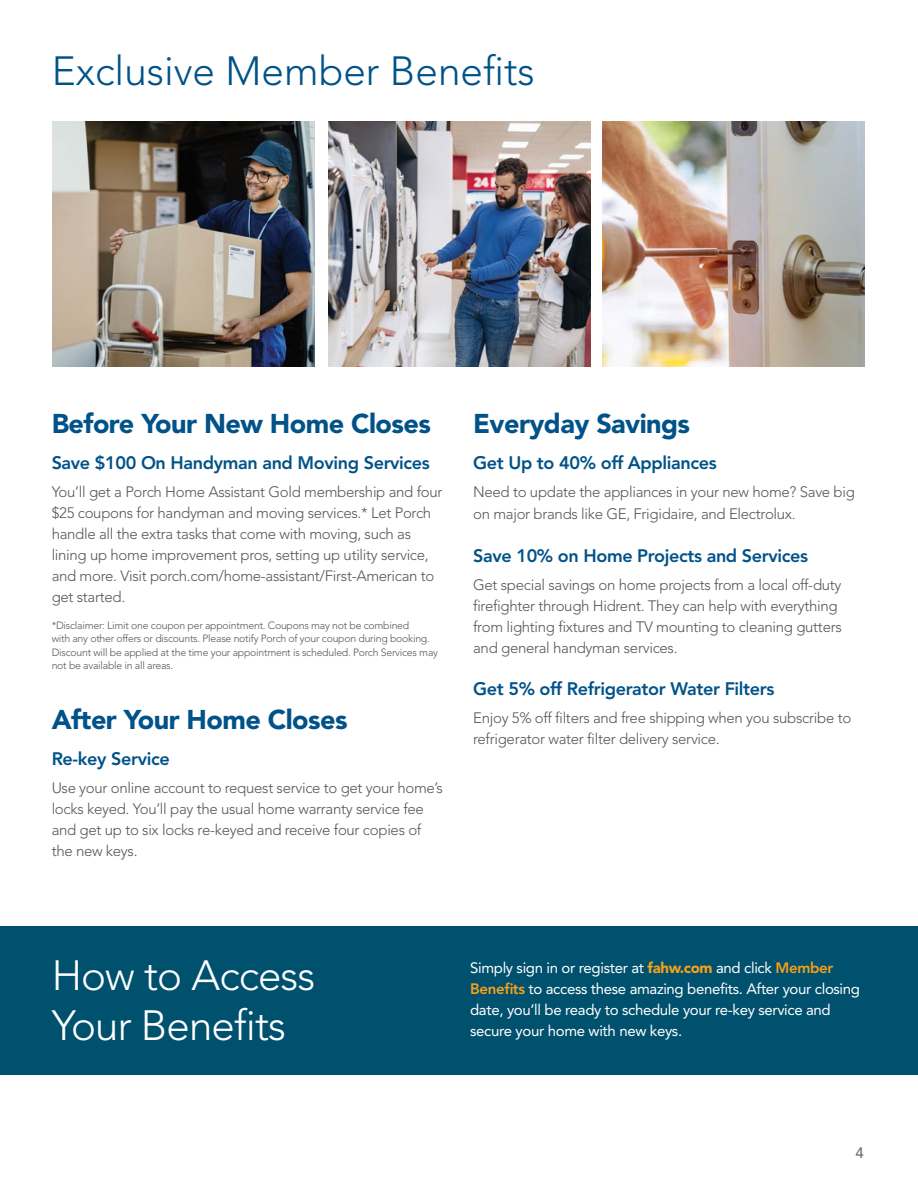
<style>
.page{position:relative;width:918px;height:1188px;background:#fff}
.page>*{position:absolute;margin:0;border:0;box-sizing:border-box;transform-origin:0 0}
.t1{font:300 42px/49.5px "Avenir LT Std";letter-spacing:-.02em;color:#fff}
.t2{font:300 40.5px "Avenir LT Std";color:#005288}
.t3{font:900 27px "Avenir LT Std";letter-spacing:-.02em;color:#005288}
.t4{font:800 18px "Avenir LT Std";letter-spacing:-.02em;color:#005288}
.t5{font:300 15px/21px "Avenir LT Std";letter-spacing:-.02em;color:#565659}
.t6{font:15px/21px "Avenir LT Std";letter-spacing:-.025em;color:#fff}
.t7{font:500 15px "Avenir LT Std";color:#6d6e71}
.t8{font:300 10.5px/13.5px "Avenir LT Std";letter-spacing:-.025em;color:#54575a}
.s1{font-weight:900;color:#f6a01a}
.s2{font-weight:800;color:#f6a01a}
</style>
<div class="page">
<img style="left:53px;top:121px;width:262px;height:246px">
<img style="left:328px;top:121px;width:262px;height:246px">
<img style="left:602px;top:121px;width:262px;height:246px">
<div style="left:0;top:926px;width:918px;height:149px;background:#00516e"></div>
<h2 class="t2" style="left:52px;top:47px;width:485px">Exclusive Member Benefits</h2>
<h3 class="t3" style="left:52px;top:407px;width:381px">Before Your New Home Closes</h3>
<p class="t4" style="left:52px;top:452px;width:380px">Save $100 On Handyman and Moving Services</p>
<p class="t5" style="left:52px;top:481px;width:392px">You’ll get a Porch Home Assistant Gold membership and four $25 coupons for handyman and moving services.* Let Porch handle all the extra tasks that come with moving, such as lining up home improvement pros, setting up utility service, and more. Visit porch.com/home-assistant/First-American to get started.</p>
<p class="t8" style="left:52px;top:618px;width:388px">*Disclaimer: Limit one coupon per appointment. Coupons may not be combined<br>with any other offers or discounts. Please notify Porch of your coupon during booking.<br>Discount will be applied at the time your appointment is scheduled. Porch Services may not be available in all areas.</p>
<h3 class="t3" style="left:52px;top:703px;width:298px">After Your Home Closes</h3>
<p class="t4" style="left:52px;top:748px;width:120px">Re-key Service</p>
<p class="t5" style="left:52px;top:777px;width:393px">Use your online account to request service to get your home’s locks keyed. You’ll pay the usual home warranty service fee and get up to six locks re-keyed and receive four copies of the new keys.</p>
<h3 class="t3" style="left:473px;top:407px;width:218px">Everyday Savings</h3>
<p class="t4" style="left:473px;top:452px;width:245px">Get Up to 40% off Appliances</p>
<p class="t5" style="left:473px;top:480px;width:383px;line-height:22.5px">Need to update the appliances in your new home? Save big on major brands like GE, Frigidaire, and Electrolux.</p>
<p class="t4" style="left:473px;top:545px;width:336px">Save 10% on Home Projects and Services</p>
<p class="t5" style="left:473px;top:574px;width:370px">Get special savings on home projects from a local off-duty firefighter through Hidrent. They can help with everything from lighting fixtures and TV mounting to cleaning gutters and general handyman services.</p>
<p class="t4" style="left:473px;top:678px;width:303px">Get 5% off Refrigerator Water Filters</p>
<p class="t5" style="left:473px;top:707px;width:380px">Enjoy 5% off filters and free shipping when you subscribe to refrigerator water filter delivery service.</p>
<h1 class="t1" style="left:52px;top:951px;width:265px">How to Access<br>Your Benefits</h1>
<p class="t6" style="left:470px;top:957px;width:391px">Simply sign in or register at <span class="s1">fahw.com</span> and click <span class="s2">Member Benefits</span> to access these amazing benefits. After your closing date, you’ll be ready to schedule your re-key service and secure your home with new keys.</p>
<p class="t7" style="left:855px;top:1144px;width:10px">4</p>
</div>
